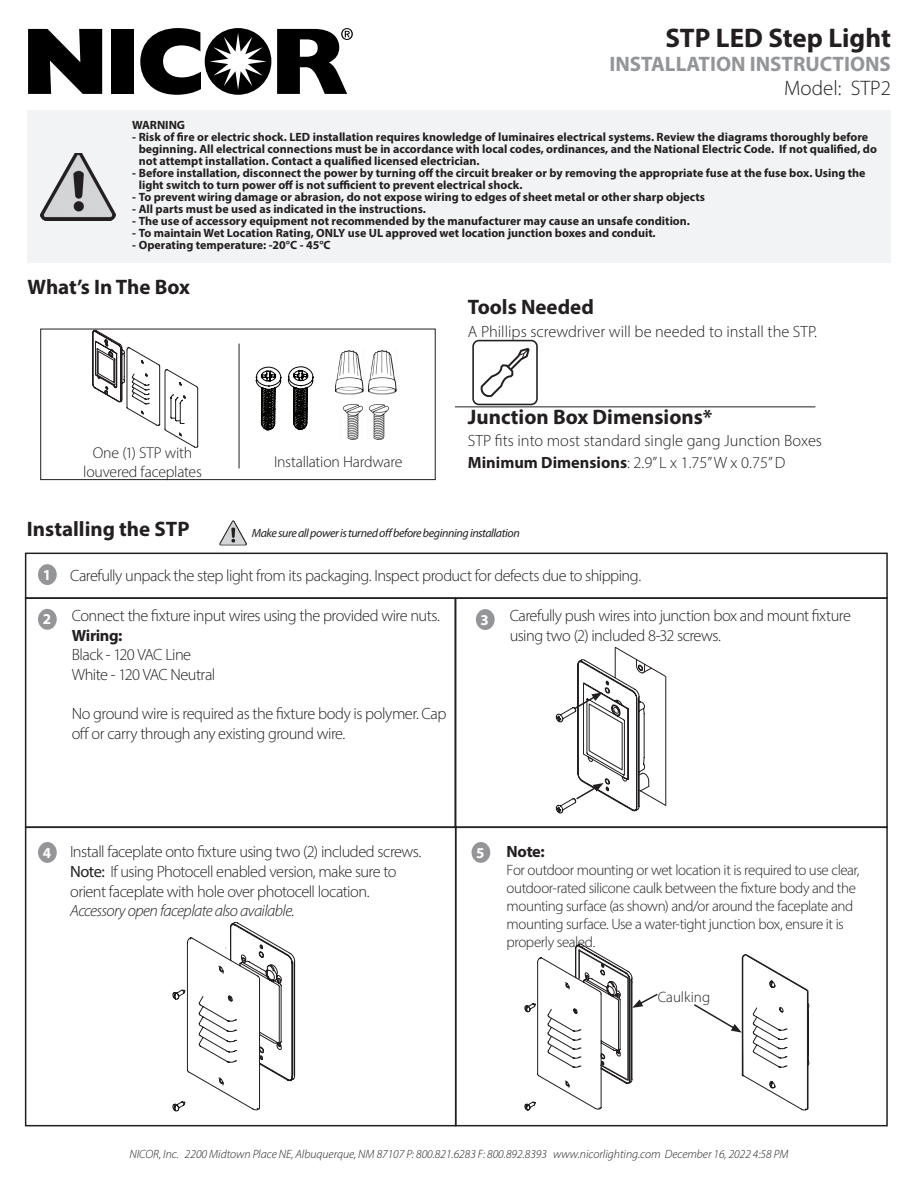
<style>
.page{position:relative;width:918px;height:1188px;background:#fff}
.page>*{position:absolute;margin:0;border:0;box-sizing:border-box;transform-origin:0 0}
.t1{font:700 27px "Myriad Pro";color:#231f20}
.t2{font:700 21px "Myriad Pro";color:#231f20}
.t3{font:700 21px "Myriad Pro";color:#939598}
.t4{font:300 21px "Myriad Pro";color:#231f20}
.t5{font:300 16.35px/19.6px "Myriad Pro";letter-spacing:-.03em;color:#231f20}
.t6{font:300 16.35px "Myriad Pro";color:#231f20}
.t7{font:italic 300 16.35px "Myriad Pro";letter-spacing:-.035em;color:#231f20}
.t8{font:700 16.35px "Myriad Pro";letter-spacing:-.025em;color:#231f20}
.t9{font:300 15.75px/18.9px "Myriad Pro";letter-spacing:-.015em;color:#231f20;text-align:center}
.t10{font:700 15.15px "Myriad Pro";color:#fff}
.t11{font:300 15px/18px "Myriad Pro";letter-spacing:-.03em;color:#231f20}
.t12{font:300 15px "Myriad Pro";color:#231f20}
.t13{font:700 12px/12px "Myriad Pro";color:#231f20}
.t14{font:italic 300 12px "Myriad Pro";color:#231f20}
.t15{font:italic 12px "Myriad Pro";letter-spacing:-.035em;color:#231f20}
.s1{font-weight:700}
.s2{font-weight:400}
</style>
<div class="page">
<svg style="left:277px;top:28px;width:76px;height:66px"></svg>
<svg style="left:140px;top:28px;width:131px;height:67px"></svg>
<div style="left:112px;top:29px;width:22px;height:65px;background:#000"></div>
<svg style="left:28px;top:29px;width:74px;height:65px"></svg>
<div style="left:455px;top:827px;width:433px;height:299px;border:2px solid #231f20"></div>
<div style="left:25px;top:827px;width:431px;height:299px;border:2px solid #231f20"></div>
<div style="left:25px;top:597px;width:431px;height:231px;border:2px solid #231f20"></div>
<div style="left:27px;top:110px;width:864px;height:152px;background:#f2f3f4"></div>
<hr style="left:239px;top:344px;width:1px;height:124px;background:#231f20">
<img style="left:40px;top:153px;width:75px;height:67px">
<div style="left:476px;top:609px;width:19px;height:21px;background:#939598;border-radius:50%"></div>
<img style="left:219px;top:520px;width:28px;height:25px">
<div style="left:38px;top:842px;width:19px;height:21px;background:#939598;border-radius:50%"></div>
<div style="left:455px;top:597px;width:433px;height:231px;border:2px solid #231f20"></div>
<div style="left:25px;top:553px;width:863px;height:46px;border:2px solid #231f20"></div>
<div style="left:38px;top:564px;width:19px;height:21px;background:#939598;border-radius:50%"></div>
<div style="left:38px;top:609px;width:19px;height:21px;background:#939598;border-radius:50%"></div>
<div style="left:40px;top:329px;width:396px;height:151px;border:1px solid #231f20"></div>
<div style="left:472px;top:340px;width:66px;height:65px;border:2px solid #231f20;border-radius:6px"></div>
<svg style="left:480px;top:348px;width:50px;height:49px"></svg>
<hr style="left:455px;top:406px;width:360px;height:1px;background:#231f20">
<hr style="left:666px;top:677px;width:1px;height:129px;background:#231f20">
<svg style="left:556px;top:647px;width:110px;height:166px"></svg>
<svg style="left:172px;top:922px;width:123px;height:190px"></svg>
<div style="left:472px;top:842px;width:18px;height:21px;background:#939598;border-radius:50%"></div>
<svg style="left:92px;top:330px;width:106px;height:118px"></svg>
<svg style="left:256px;top:367px;width:25px;height:64px"></svg>
<img style="left:336px;top:350px;width:28px;height:45px">
<img style="left:369px;top:350px;width:27px;height:45px">
<svg style="left:288px;top:366px;width:26px;height:64px"></svg>
<img style="left:342px;top:404px;width:21px;height:36px">
<img style="left:368px;top:404px;width:21px;height:36px">
<svg style="left:694px;top:954px;width:115px;height:157px"></svg>
<svg style="left:524px;top:944px;width:134px;height:167px"></svg>
<hr style="left:578px;top:949px;width:2px;height:30px;background:#231f20">
<h1 class="t1" style="left:665px;top:20px;width:227px">STP LED Step Light</h1>
<h2 class="t3" style="left:609px;top:50px;width:283px">INSTALLATION INSTRUCTIONS</h2>
<h2 class="t4" style="left:784px;top:75px;width:108px">Model: STP2</h2>
<p class="t13" style="left:132px;top:118px;width:55px">WARNING</p>
<p class="t13" style="left:139px;top:130px;width:740px;text-indent:-7px">- Risk of fire or electric shock. LED installation requires knowledge of luminaires electrical systems. Review the diagrams thoroughly before beginning. All electrical connections must be in accordance with local codes, ordinances, and the National Electric Code. If not qualified, do not attempt installation. Contact a qualified licensed electrician.</p>
<p class="t13" style="left:139px;top:166px;width:728px;text-indent:-7px">- Before installation, disconnect the power by turning off the circuit breaker or by removing the appropriate fuse at the fuse box. Using the light switch to turn power off is not sufficient to prevent electrical shock.</p>
<p class="t13" style="left:132px;top:190px;width:575px">- To prevent wiring damage or abrasion, do not expose wiring to edges of sheet metal or other sharp objects</p>
<p class="t13" style="left:132px;top:202px;width:295px">- All parts must be used as indicated in the instructions.</p>
<p class="t13" style="left:132px;top:214px;width:560px">- The use of accessory equipment not recommended by the manufacturer may cause an unsafe condition.</p>
<p class="t13" style="left:132px;top:226px;width:525px">- To maintain Wet Location Rating, ONLY use UL approved wet location junction boxes and conduit.</p>
<p class="t13" style="left:132px;top:238px;width:200px">- Operating temperature: -20°C - 45°C</p>
<p class="t2" style="left:28px;top:273px;width:164px">What’s In The Box</p>
<p class="t9" style="left:83px;top:443px;width:120px">One (1) STP with louvered faceplates</p>
<p class="t9" style="left:274px;top:453px;width:130px">Installation Hardware</p>
<p class="t2" style="left:468px;top:294px;width:127px">Tools Needed</p>
<p class="t6" style="left:468px;top:322px;width:351px">A Phillips screwdriver will be needed to install the STP.</p>
<p class="t2" style="left:468px;top:404px;width:246px">Junction Box Dimensions*</p>
<p class="t6" style="left:468px;top:431px;width:356px">STP fits into most standard single gang Junction Boxes</p>
<p class="t5" style="left:468px;top:452px;width:319px"><span class="s1">Minimum Dimensions</span>: 2.9” L x 1.75” W x 0.75” D</p>
<p class="t2" style="left:27px;top:516px;width:164px">Installing the STP</p>
<p class="t15" style="left:252px;top:526px;width:270px">Make sure all power is turned off before beginning installation</p>
<p class="t10" style="left:43px;top:565px;width:10px">1</p>
<p class="t5" style="left:70px;top:565px;width:573px">Carefully unpack the step light from its packaging. Inspect product for defects due to shipping.</p>
<p class="t10" style="left:43px;top:610px;width:10px">2</p>
<p class="t5" style="left:72px;top:606px;width:370px">Connect the fixture input wires using the provided wire nuts.</p>
<p class="t10" style="left:481px;top:610px;width:10px">3</p>
<p class="t8" style="left:72px;top:625px;width:52px">Wiring:</p>
<p class="t5" style="left:72px;top:645px;width:121px">Black - 120 VAC Line</p>
<p class="t5" style="left:72px;top:665px;width:145px">White - 120 VAC Neutral</p>
<p class="t5" style="left:72px;top:704px;width:376px">No ground wire is required as the fixture body is polymer. Cap off or carry through any existing ground wire.</p>
<p class="t5" style="left:510px;top:606px;width:343px">Carefully push wires into junction box and mount fixture using two (2) included 8-32 screws.</p>
<p class="t10" style="left:43px;top:843px;width:10px">4</p>
<p class="t5" style="left:70px;top:842px;width:353px">Install faceplate onto fixture using two (2) included screws.<br><span class="s2">Note:</span> If using Photocell enabled version, make sure to orient faceplate with hole over photocell location.</p>
<p class="t7" style="left:70px;top:901px;width:226px">Accessory open faceplate also available.</p>
<p class="t10" style="left:476px;top:843px;width:10px">5</p>
<p class="t8" style="left:507px;top:840px;width:40px">Note:</p>
<p class="t11" style="left:507px;top:860px;width:354px">For outdoor mounting or wet location it is required to use clear, outdoor-rated silicone caulk between the fixture body and the mounting surface (as shown) and/or around the faceplate and mounting surface. Use a water-tight junction box, ensure it is properly sealed.</p>
<p class="t12" style="left:658px;top:988px;width:54px">Caulking</p>
<p class="t14" style="left:130px;top:1147px;width:661px">NICOR, Inc. 2200 Midtown Place NE, Albuquerque, NM 87107 P: 800.821.6283 F: 800.892.8393 www.nicorlighting.com December 16, 2022 4:58 PM</p>
</div>
